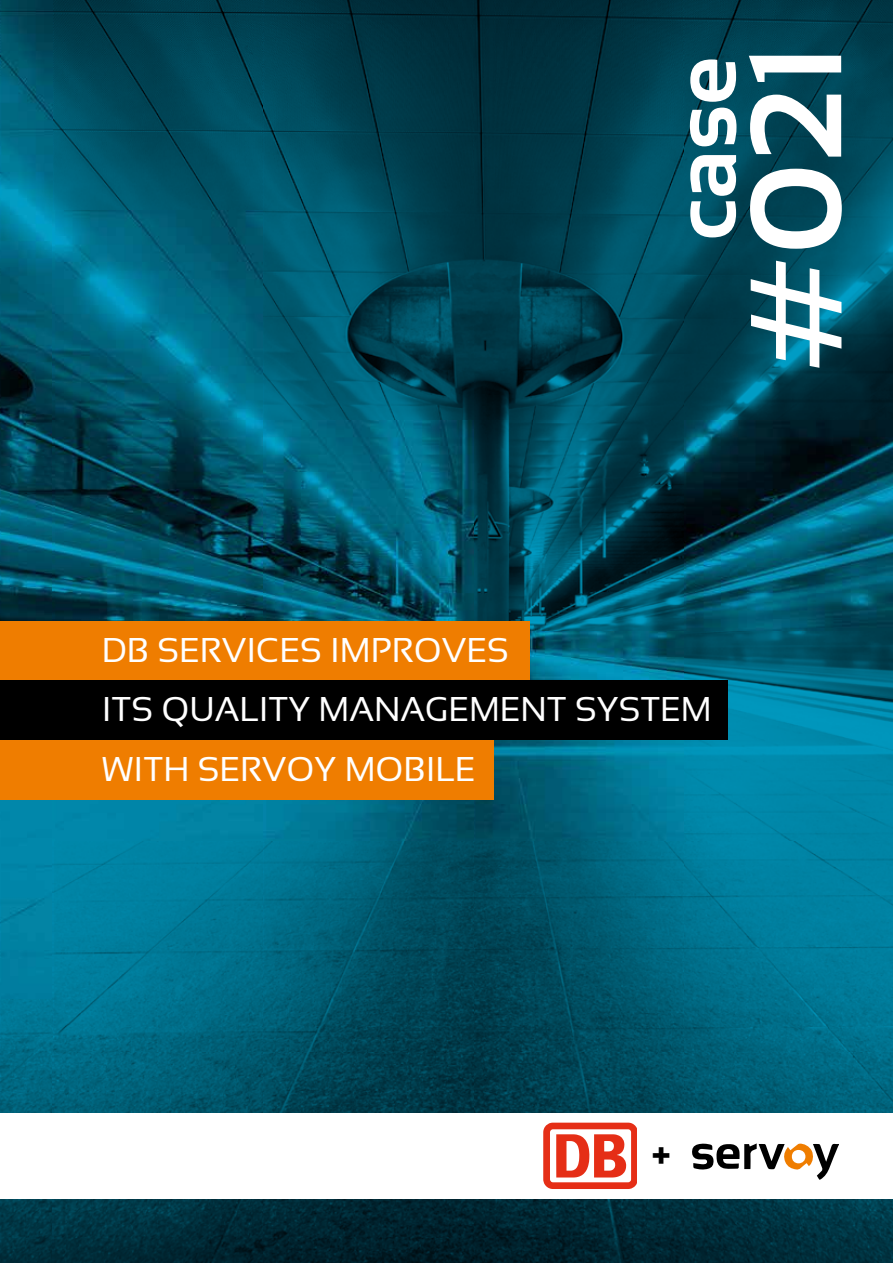
<style>
.page{position:relative;width:893px;height:1263px;background:#fff}
.page>*{position:absolute;margin:0;border:0;box-sizing:border-box;transform-origin:0 0}
.t1{font:700 129.6px "Sansation";color:#fff}
.t2{font:700 89.25px "Sansation";color:#fff}
.t3{font:700 45px "Sansation";color:#000}
.t4{font:34.35px/59.6px "Sansation";color:#fff}
</style>
<div class="page">
<img style="left:0;top:0;width:893px;height:1263px">
<div style="left:13px;top:1114px;width:880px;height:85px;background:#fff"></div>
<svg style="left:692px;top:1143px;width:147px;height:36px"></svg>
<div style="left:0;top:1114px;width:13px;height:85px;background:#fff"></div>
<svg style="left:543px;top:1123px;width:94px;height:66px"></svg>
<div style="left:0;top:621px;width:529px;height:59px;background:#ef7d00"></div>
<div style="left:0;top:680px;width:727px;height:60px;background:#000"></div>
<div style="left:0;top:740px;width:493px;height:59px;background:#ef7d00"></div>
<h2 class="t2" style="left:655px;top:240px;width:186px;rotate:-90deg">case</h2>
<h1 class="t1" style="left:724px;top:374px;width:331px;rotate:-90deg">#021</h1>
<p class="t4" style="left:102px;top:620px;width:611px">DB SERVICES IMPROVES<br>ITS QUALITY MANAGEMENT SYSTEM<br>WITH SERVOY MOBILE</p>
<h3 class="t3" style="left:651px;top:1126px;width:22px">+</h3>
</div>
